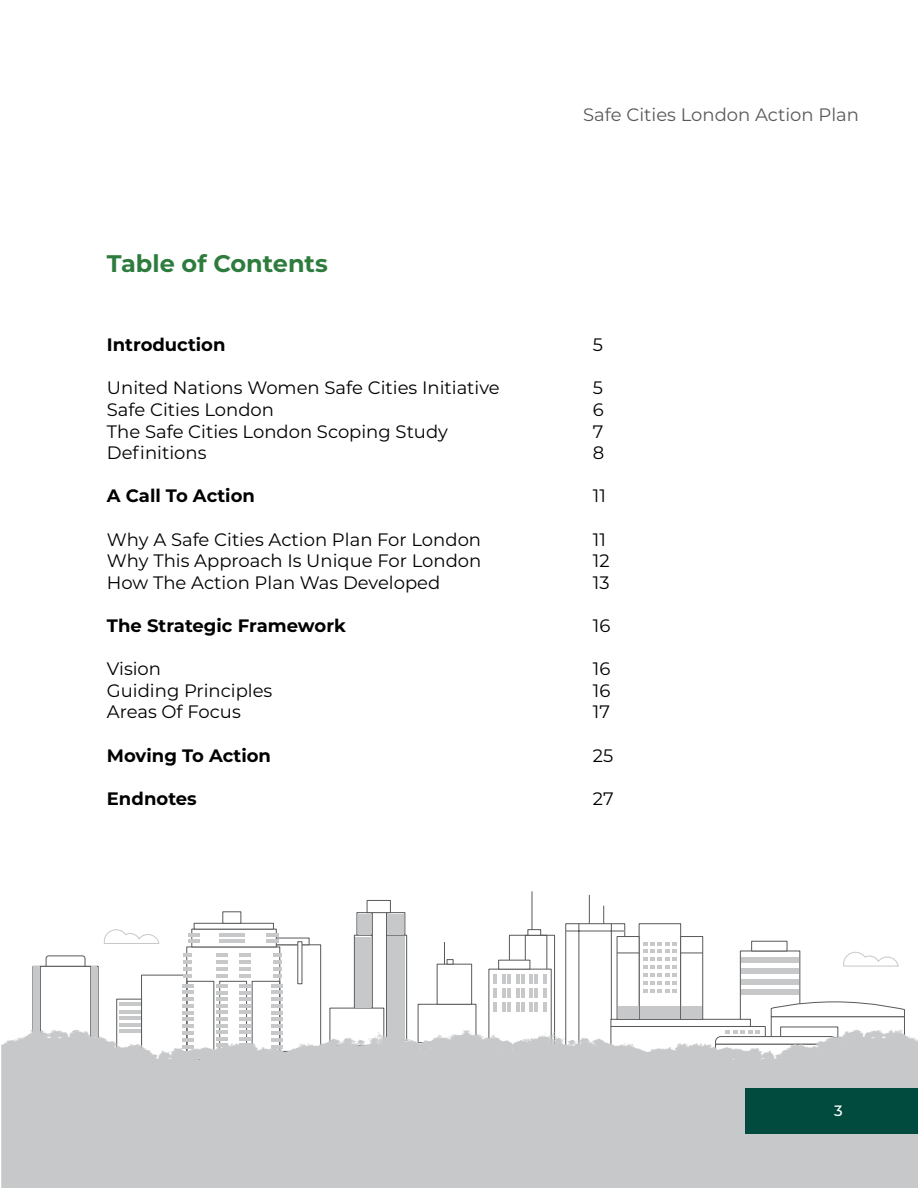
<style>
.page{position:relative;width:918px;height:1188px;background:#fff}
.page>*{position:absolute;margin:0;border:0;box-sizing:border-box;transform-origin:0 0}
.Paragraph_Subheading{font:700 24px "Montserrat";color:#2d7c3d}
.Paragraph_Body_Copy{font:18px "Montserrat";color:#000}
.Paragraph_Body_Copy-2{font:700 18px "Montserrat";color:#000}
.t1{font:18px "Montserrat";color:#58595b}
.t2{font:500 15px "Montserrat";color:#fff}
</style>
<div class="page">
<div style="left:46px;top:956px;width:39px;height:15px;border:1px solid #58595b;border-radius:3px"></div>
<svg style="left:589px;top:895px;width:1px;height:28px"></svg>
<svg style="left:603px;top:906px;width:1px;height:17px"></svg>
<div style="left:740px;top:951px;width:60px;height:105px;background:#fff;border:1px solid #58595b"></div>
<div style="left:751px;top:941px;width:36px;height:10px;background:#fff;border:1px solid #58595b"></div>
<svg style="left:186px;top:947px;width:66px;height:82px"></svg>
<div style="left:191px;top:929px;width:86px;height:18px;background:#fff;border:1px solid #58595b"></div>
<svg style="left:194px;top:923px;width:58px;height:6px"></svg>
<div style="left:222px;top:911px;width:19px;height:13px;background:#fff;border:1px solid #58595b"></div>
<div style="left:141px;top:975px;width:46px;height:91px;background:#fff;border:1px solid #58595b"></div>
<svg style="left:116px;top:999px;width:26px;height:30px"></svg>
<div style="left:611px;top:1019px;width:140px;height:8px;background:#fff;border:1px solid #58595b"></div>
<div style="left:611px;top:1026px;width:155px;height:28px;background:#fff;border:1px solid #58595b"></div>
<div style="left:639px;top:923px;width:42px;height:97px;background:#fff;border:1px solid #58595b"></div>
<div style="left:617px;top:936px;width:22px;height:84px;background:#fff;border:1px solid #58595b"></div>
<div style="left:680px;top:936px;width:23px;height:84px;background:#fff;border:1px solid #58595b"></div>
<svg style="left:770px;top:1001px;width:135px;height:17px"></svg>
<div style="left:771px;top:1016px;width:134px;height:39px;background:#fff;border:1px solid #58595b"></div>
<svg style="left:780px;top:1027px;width:58px;height:2px"></svg>
<hr style="left:532px;top:891px;width:1px;height:39px;background:#58595b">
<svg style="left:386px;top:912px;width:19px;height:11px"></svg>
<svg style="left:357px;top:912px;width:16px;height:11px"></svg>
<div style="left:367px;top:900px;width:24px;height:13px;background:#fff;border:1px solid #58595b"></div>
<svg style="left:33px;top:966px;width:66px;height:63px"></svg>
<div style="left:40px;top:966px;width:51px;height:78px;background:#fff;border:1px solid #58595b"></div>
<svg style="left:252px;top:923px;width:373px;height:106px"></svg>
<svg style="left:617px;top:942px;width:86px;height:51px"></svg>
<div style="left:640px;top:1007px;width:40px;height:12px;background:#c7c8ca"></div>
<div style="left:618px;top:1007px;width:20px;height:12px;background:#c7c8ca"></div>
<div style="left:34px;top:967px;width:6px;height:70px;background:#c7c8ca"></div>
<div style="left:356px;top:937px;width:15px;height:70px;background:#c7c8ca"></div>
<div style="left:387px;top:936px;width:18px;height:116px;background:#c7c8ca"></div>
<div style="left:91px;top:967px;width:6px;height:70px;background:#c7c8ca"></div>
<div style="left:682px;top:1006px;width:20px;height:13px;background:#c7c8ca"></div>
<svg style="left:494px;top:974px;width:16px;height:37px"></svg>
<svg style="left:516px;top:974px;width:31px;height:37px"></svg>
<svg style="left:189px;top:933px;width:11px;height:10px"></svg>
<svg style="left:266px;top:933px;width:12px;height:10px"></svg>
<hr style="left:219px;top:933px;width:26px;height:3px;background:#c7c8ca">
<hr style="left:219px;top:940px;width:26px;height:3px;background:#c7c8ca">
<hr style="left:119px;top:1003px;width:21px;height:3px;background:#c7c8ca">
<hr style="left:119px;top:1010px;width:21px;height:3px;background:#c7c8ca">
<hr style="left:119px;top:1017px;width:21px;height:3px;background:#c7c8ca">
<hr style="left:119px;top:1023px;width:21px;height:3px;background:#c7c8ca">
<svg style="left:182px;top:954px;width:68px;height:75px"></svg>
<svg style="left:273px;top:954px;width:9px;height:23px"></svg>
<svg style="left:271px;top:984px;width:12px;height:17px"></svg>
<hr style="left:271px;top:1004px;width:12px;height:4px;background:#c7c8ca">
<svg style="left:271px;top:1011px;width:12px;height:17px"></svg>
<div style="left:741px;top:957px;width:58px;height:5px;background:#c7c8ca"></div>
<div style="left:741px;top:968px;width:58px;height:5px;background:#c7c8ca"></div>
<div style="left:741px;top:979px;width:58px;height:5px;background:#c7c8ca"></div>
<div style="left:741px;top:989px;width:58px;height:6px;background:#c7c8ca"></div>
<div style="left:358px;top:914px;width:13px;height:20px;background:#c7c8ca"></div>
<div style="left:388px;top:914px;width:16px;height:20px;background:#c7c8ca"></div>
<svg style="left:1px;top:1029px;width:917px;height:159px;background:#cacbcd"></svg>
<svg style="left:843px;top:952px;width:56px;height:15px"></svg>
<svg style="left:104px;top:929px;width:56px;height:15px"></svg>
<div style="left:745px;top:1089px;width:173px;height:45px;background:#004b3d"></div>
<h2 class="Paragraph_Subheading" style="left:107px;top:246px;width:222px">Table of Contents</h2>
<p class="t1" style="left:583px;top:102px;width:277px">Safe Cities London Action Plan</p>
<p class="Paragraph_Body_Copy-2" style="left:107px;top:332px;width:120px">Introduction</p>
<p class="Paragraph_Body_Copy" style="left:593px;top:332px;width:12px">5</p>
<p class="Paragraph_Body_Copy" style="left:107px;top:376px;width:394px">United Nations Women Safe Cities Initiative</p>
<p class="Paragraph_Body_Copy" style="left:593px;top:376px;width:12px">5</p>
<p class="Paragraph_Body_Copy" style="left:107px;top:397px;width:169px">Safe Cities London</p>
<p class="Paragraph_Body_Copy" style="left:593px;top:397px;width:12px">6</p>
<p class="Paragraph_Body_Copy" style="left:107px;top:419px;width:343px">The Safe Cities London Scoping Study</p>
<p class="Paragraph_Body_Copy" style="left:593px;top:419px;width:12px">7</p>
<p class="Paragraph_Body_Copy" style="left:107px;top:440px;width:101px">Definitions</p>
<p class="Paragraph_Body_Copy" style="left:593px;top:440px;width:13px">8</p>
<p class="Paragraph_Body_Copy-2" style="left:107px;top:483px;width:150px">A Call To Action</p>
<p class="Paragraph_Body_Copy" style="left:593px;top:484px;width:14px">11</p>
<p class="Paragraph_Body_Copy" style="left:107px;top:527px;width:376px">Why A Safe Cities Action Plan For London</p>
<p class="Paragraph_Body_Copy" style="left:593px;top:527px;width:14px">11</p>
<p class="Paragraph_Body_Copy" style="left:107px;top:548px;width:376px">Why This Approach Is Unique For London</p>
<p class="Paragraph_Body_Copy" style="left:593px;top:548px;width:18px">12</p>
<p class="Paragraph_Body_Copy" style="left:107px;top:570px;width:335px">How The Action Plan Was Developed</p>
<p class="Paragraph_Body_Copy" style="left:593px;top:570px;width:16px">13</p>
<p class="Paragraph_Body_Copy-2" style="left:107px;top:613px;width:240px">The Strategic Framework</p>
<p class="Paragraph_Body_Copy" style="left:593px;top:613px;width:19px">16</p>
<p class="Paragraph_Body_Copy" style="left:107px;top:656px;width:56px">Vision</p>
<p class="Paragraph_Body_Copy" style="left:593px;top:656px;width:19px">16</p>
<p class="Paragraph_Body_Copy" style="left:107px;top:678px;width:167px">Guiding Principles</p>
<p class="Paragraph_Body_Copy" style="left:593px;top:678px;width:19px">16</p>
<p class="Paragraph_Body_Copy" style="left:107px;top:700px;width:135px">Areas Of Focus</p>
<p class="Paragraph_Body_Copy" style="left:593px;top:700px;width:19px">17</p>
<p class="Paragraph_Body_Copy-2" style="left:107px;top:742px;width:166px">Moving To Action</p>
<p class="Paragraph_Body_Copy" style="left:593px;top:743px;width:22px">25</p>
<p class="Paragraph_Body_Copy-2" style="left:107px;top:785px;width:91px">Endnotes</p>
<p class="Paragraph_Body_Copy" style="left:593px;top:786px;width:22px">27</p>
<p class="t2" style="left:834px;top:1100px;width:10px">3</p>
</div>
